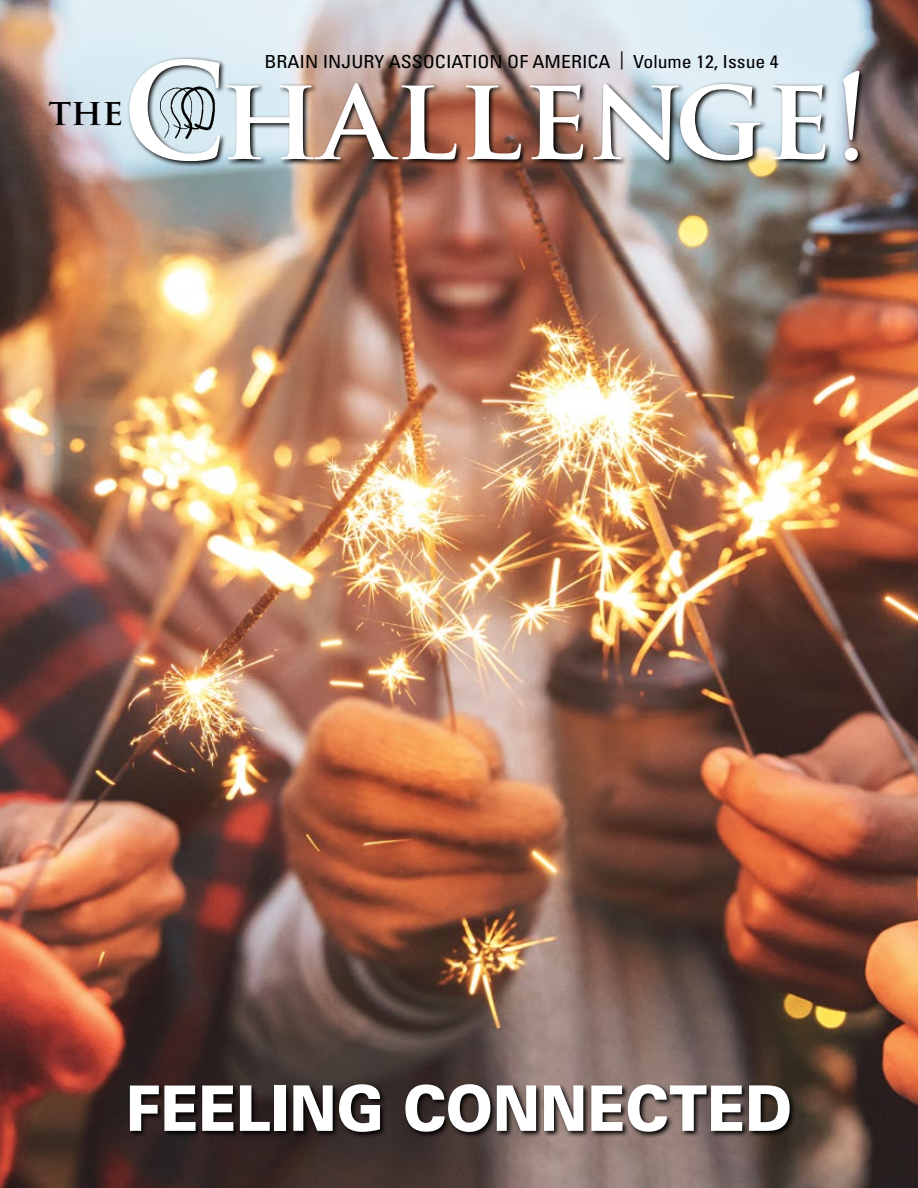
<style>
.page{position:relative;width:918px;height:1188px;background:#fff}
.page>*{position:absolute;margin:0;border:0;box-sizing:border-box;transform-origin:0 0}
.t1{font:700 114.75px "Trajan Pro";letter-spacing:.01em;color:#fff}
.t2{font:900 63px "Univers LT Std";color:#fff;scale:.9 1}
.t3{font:700 36px "Trajan Pro";color:#000}
.t4{font:condensed 18px "Univers LT Std";color:#000;scale:1.1 1}
.s1{font-size:130.35px}
</style>
<div class="page">
<img style="left:0;top:0;width:918px;height:1188px">
<img style="left:127px;top:57px;width:739px;height:110px">
<img style="left:157px;top:85px;width:60px;height:53px">
<svg style="left:128px;top:1082px;width:668px;height:57px;background:#302725"></svg>
<h3 class="t3" style="left:48px;top:90px;width:76px">THE</h3>
<p class="t4" style="left:264px;top:50px;width:469px">BRAIN INJURY ASSOCIATION OF AMERICA | Volume 12, Issue 4</p>
<h1 class="t1" style="left:122px;top:46px;width:749px"><span class="s1">C</span>HALLENGE!</h1>
<h2 class="t2" style="left:126px;top:1069px;width:742px">FEELING CONNECTED</h2>
</div>
